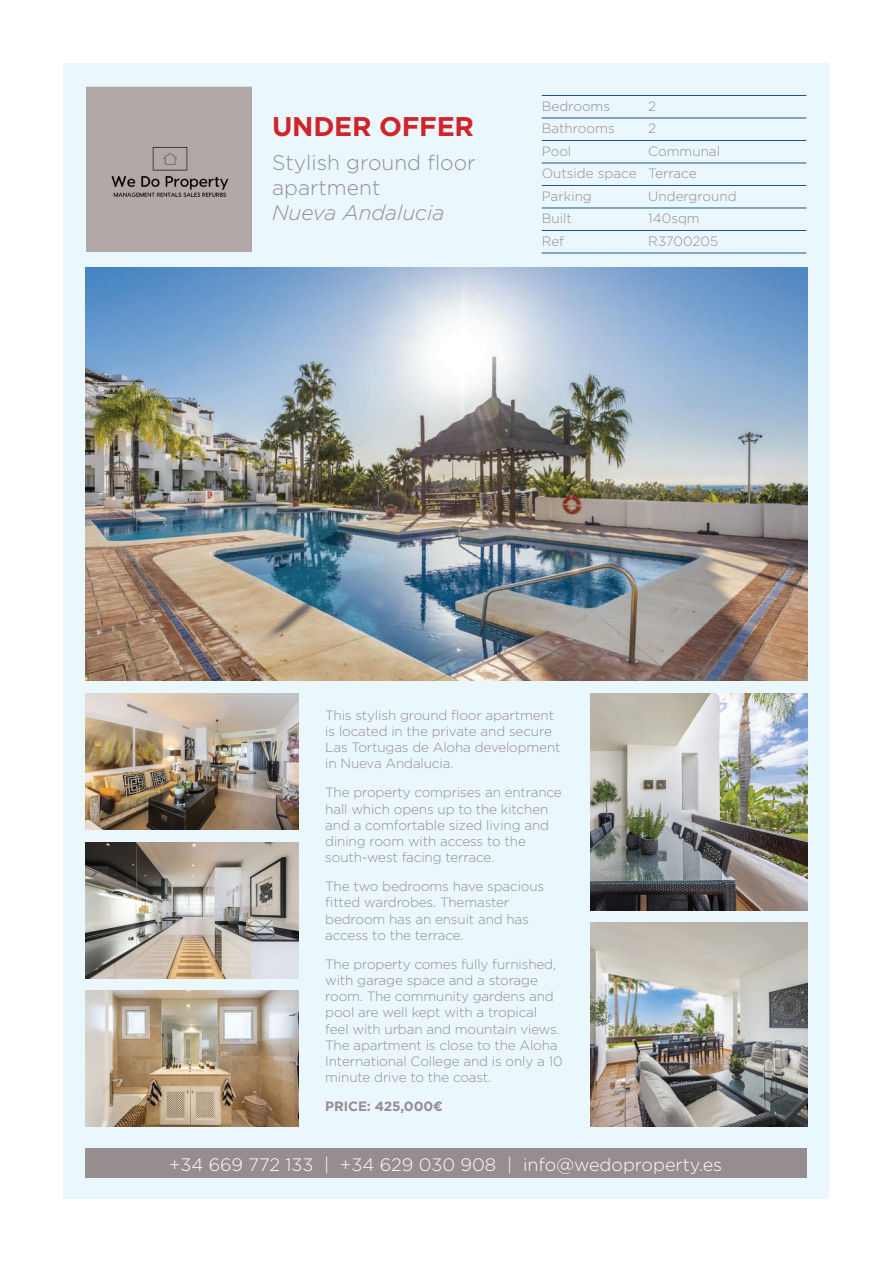
<style>
.page{position:relative;width:893px;height:1263px;background:#fff}
.page>*{position:absolute;margin:0;border:0;box-sizing:border-box;transform-origin:0 0}
.t1{font:700 27px "Gotham";letter-spacing:-.01em;color:#d1232a}
.t2{font:300 21px/25.2px "Gotham";color:#968d8f}
.t3{font:italic 300 21px "Gotham";color:#968d8f}
.t4{font:300 18px "Gotham";color:#fff}
.t5{font:300 13.5px/16.2px "Gotham";letter-spacing:-.01em;color:#968d8f}
.t6{font:700 13.5px "Gotham";letter-spacing:-.01em;color:#968d8f}
</style>
<div class="page">
<div style="left:64px;top:64px;width:765px;height:1135px;background:#eaf7fd"></div>
<img style="left:86px;top:86px;width:166px;height:166px">
<div style="left:85px;top:1149px;width:721px;height:29px;background:#968d8f"></div>
<hr style="left:542px;top:95px;width:264px;height:1px;background:#205686">
<hr style="left:542px;top:118px;width:264px;height:1px;background:#205686">
<hr style="left:542px;top:140px;width:264px;height:1px;background:#205686">
<hr style="left:542px;top:163px;width:264px;height:1px;background:#205686">
<hr style="left:542px;top:185px;width:264px;height:1px;background:#205686">
<hr style="left:542px;top:208px;width:264px;height:1px;background:#205686">
<hr style="left:542px;top:230px;width:264px;height:1px;background:#205686">
<hr style="left:542px;top:253px;width:264px;height:1px;background:#205686">
<img style="left:85px;top:268px;width:723px;height:412px">
<img style="left:85px;top:991px;width:213px;height:136px">
<img style="left:590px;top:923px;width:218px;height:204px">
<img style="left:85px;top:842px;width:213px;height:136px">
<img style="left:85px;top:693px;width:213px;height:136px">
<img style="left:590px;top:693px;width:218px;height:217px">
<h1 class="t1" style="left:272px;top:109px;width:203px">UNDER OFFER</h1>
<h2 class="t2" style="left:272px;top:149px;width:205px">Stylish ground floor apartment</h2>
<h2 class="t3" style="left:272px;top:199px;width:174px">Nueva Andalucia</h2>
<p class="t5" style="left:542px;top:97px;width:70px">Bedrooms</p>
<p class="t5" style="left:648px;top:97px;width:9px">2</p>
<p class="t5" style="left:542px;top:120px;width:74px">Bathrooms</p>
<p class="t5" style="left:648px;top:120px;width:9px">2</p>
<p class="t5" style="left:542px;top:142px;width:31px">Pool</p>
<p class="t5" style="left:542px;top:139px;width:180px;line-height:22.5px;text-indent:107px">Communal<br>Outside space Terrace<br>Parking</p>
<p class="t5" style="left:648px;top:188px;width:90px">Underground</p>
<p class="t5" style="left:542px;top:210px;width:32px">Built</p>
<p class="t5" style="left:648px;top:210px;width:53px">140sqm</p>
<p class="t5" style="left:542px;top:233px;width:24px">Ref</p>
<p class="t5" style="left:648px;top:233px;width:72px">R3700205</p>
<p class="t5" style="left:325px;top:706px;width:237px">This stylish ground floor apartment is located in the private and secure<br>Las Tortugas de Aloha development in Nueva Andalucia.</p>
<p class="t5" style="left:325px;top:784px;width:238px">The property comprises an entrance hall which opens up to the kitchen and a comfortable sized living and dining room with access to the south-west facing terrace.</p>
<p class="t5" style="left:325px;top:878px;width:220px">The two bedrooms have spacious fitted wardrobes. Themaster bedroom has an ensuit and has access to the terrace.</p>
<p class="t5" style="left:325px;top:955px;width:239px">The property comes fully furnished, with garage space and a storage room. The community gardens and pool are well kept with a tropical feel with urban and mountain views.<br>The apartment is close to the Aloha International College and is only a 10 minute drive to the coast.</p>
<p class="t6" style="left:325px;top:1097px;width:119px">PRICE: 425,000€</p>
<h3 class="t4" style="left:169px;top:1153px;width:555px">+34 669 772 133 | +34 629 030 908 | info@wedoproperty.es</h3>
</div>
